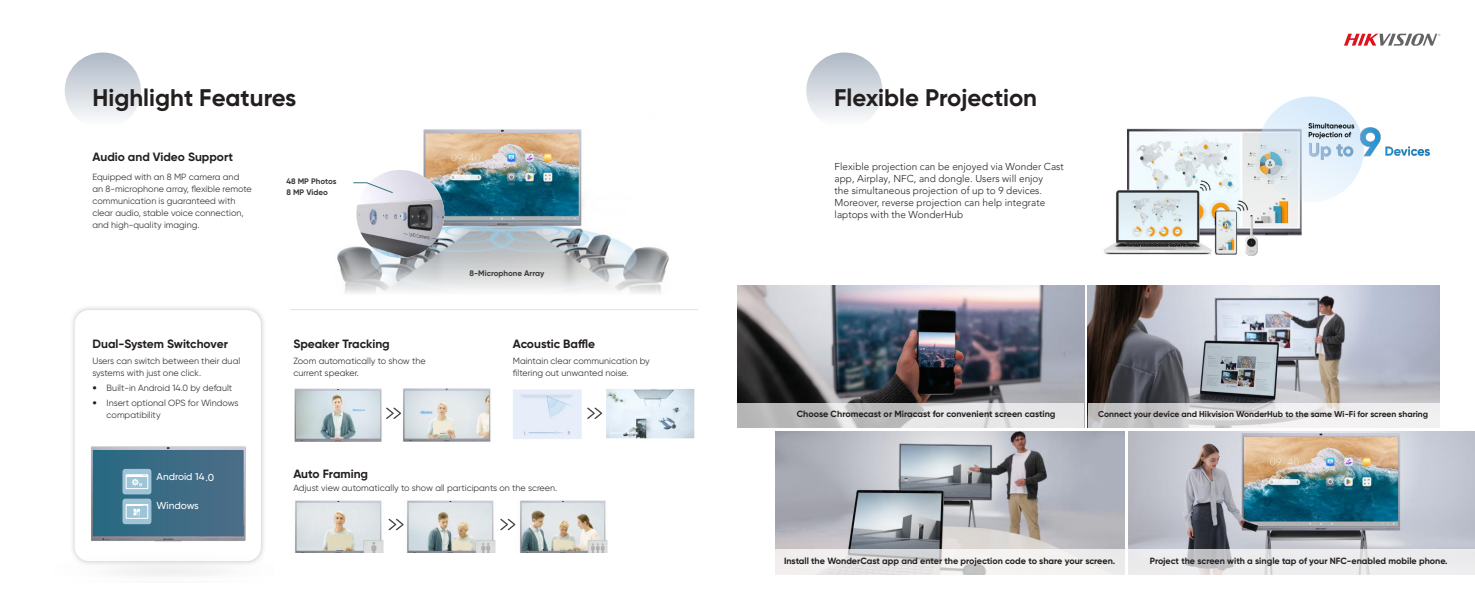
<style>
.page{position:relative;width:1475px;height:596px;background:#fff}
.page>*{position:absolute;margin:0;border:0;box-sizing:border-box;transform-origin:0 0}
.t1{font:700 24px "Gilroy";color:#241f1f}
.t2{font:700 12px "Gilroy";color:#241f1f}
.t3{font:500 10.1px "Gilroy";color:#fff}
.t4{font:300 10px/12px "Avenir LT Pro";color:#241f1f}
.t5{font:500 10px "Gilroy";color:#fff}
.t6{font:9px/12px "Gilroy";color:#3b3b3b}
.t7{font:700 9px "Gilroy";color:#241f1f}
.t8{font:700 8.5px "Gilroy";color:#241f1f}
.t9{font:700 8px/10.7px "Gilroy";color:#3b3b3b}
.s1{font-family:"Avenir LT Pro";font-weight:300;color:#241f1f}
.s2{font-size:10.1px}
</style>
<div class="page">
<div style="left:69px;top:304px;width:197px;height:262px;background:#656365;opacity:.35"></div>
<div style="left:75px;top:310px;width:186px;height:250px;background:#fff;border-radius:14px"></div>
<hr style="left:290px;top:309px;width:407px;height:1px;background:#3a7186">
<img style="left:337px;top:129px;width:332px;height:164px">
<img style="left:356px;top:170px;width:88px;height:88px;border-radius:44px">
<svg style="left:353px;top:182px;width:40px;height:11px"></svg>
<img style="left:69px;top:386px;width:197px;height:190px">
<div style="left:93px;top:450px;width:149px;height:85px;background:linear-gradient(to right,#2a6c83,#4d6d88)"></div>
<div style="left:122px;top:468px;width:29px;height:26px;background:#9ec4d7;border-radius:3px"></div>
<div style="left:126px;top:474px;width:22px;height:14px;border:1px solid #fff"></div>
<hr style="left:126px;top:474px;width:21px;height:2px;background:#fff">
<div style="left:122px;top:498px;width:29px;height:26px;background:#9ec4d7;border-radius:3px"></div>
<div style="left:126px;top:504px;width:22px;height:14px;border:1px solid #fff"></div>
<hr style="left:126px;top:504px;width:21px;height:2px;background:#fff">
<svg style="left:132px;top:475px;width:14px;height:11px"></svg>
<svg style="left:133px;top:505px;width:13px;height:10px"></svg>
<svg style="left:1344px;top:33px;width:96px;height:13px"></svg>
<img style="left:1103px;top:128px;width:227px;height:128px">
<svg style="left:1257px;top:96px;width:106px;height:106px;background:#dbe7ee"></svg>
<img style="left:1293px;top:107px;width:137px;height:58px">
<img style="left:1245px;top:215px;width:12px;height:40px">
<svg style="left:386px;top:407px;width:15px;height:11px"></svg>
<svg style="left:587px;top:407px;width:15px;height:11px"></svg>
<img style="left:515px;top:500px;width:93px;height:52px">
<img style="left:403px;top:500px;width:93px;height:52px">
<img style="left:295px;top:500px;width:89px;height:52px">
<svg style="left:388px;top:518px;width:15px;height:12px"></svg>
<svg style="left:500px;top:518px;width:15px;height:12px"></svg>
<img style="left:294px;top:388px;width:88px;height:53px">
<img style="left:403px;top:388px;width:88px;height:53px">
<div style="left:806px;top:52px;width:76px;height:77px;background:linear-gradient(to bottom,#afb9c6,#fff);border-radius:50%"></div>
<img style="left:737px;top:285px;width:347px;height:118px">
<img style="left:1087px;top:285px;width:352px;height:118px">
<img style="left:1128px;top:431px;width:346px;height:117px">
<img style="left:775px;top:431px;width:349px;height:117px">
<svg style="left:737px;top:403px;width:347px;height:24px;background:#d0d0d1"></svg>
<svg style="left:1087px;top:403px;width:352px;height:24px"></svg>
<svg style="left:775px;top:548px;width:349px;height:26px;fill:#f0eeee"></svg>
<svg style="left:1128px;top:548px;width:346px;height:26px;background:#e5e4e7"></svg>
<div style="left:65px;top:52px;width:76px;height:77px;background:linear-gradient(to bottom,#afb8c6,#fff);border-radius:50%"></div>
<img style="left:606px;top:389px;width:88px;height:49px">
<img style="left:513px;top:389px;width:68px;height:50px">
<h1 class="t1" style="left:92px;top:82px;width:205px">Highlight Features</h1>
<h2 class="t2" style="left:92px;top:149px;width:142px">Audio and Video Support</h2>
<p class="t6" style="left:92px;top:171px;width:161px">Equipped with an 8 MP camera and an 8-microphone array, flexible remote communication is guaranteed with clear audio, stable voice connection, and high-quality imaging.</p>
<h2 class="t2" style="left:92px;top:336px;width:137px">Dual-System Switchover</h2>
<p class="t6" style="left:92px;top:355px;width:149px">Users can switch between their dual systems with just one click.</p>
<p class="t6" style="left:92px;top:382px;width:141px"><span class="s1">•</span> Built-in Android 14.0 by default</p>
<p class="t6" style="left:107px;top:396px;width:133px;text-indent:-14px"><span class="s1">•</span> Insert optional OPS for Windows compatibility</p>
<p class="t5" style="left:157px;top:470px;width:59px">Android 14<span class="s2">.0</span></p>
<p class="t3" style="left:156px;top:499px;width:44px">Windows</p>
<p class="t9" style="left:286px;top:176px;width:51px">48 MP Photos<br>8 MP Video</p>
<p class="t9" style="left:469px;top:268px;width:76px">8-Microphone Array</p>
<h2 class="t2" style="left:293px;top:336px;width:98px">Speaker Tracking</h2>
<h2 class="t2" style="left:513px;top:336px;width:84px">Acoustic Baffle</h2>
<p class="t6" style="left:293px;top:355px;width:134px">Zoom automatically to show the current speaker.</p>
<p class="t6" style="left:513px;top:355px;width:138px">Maintain clear communication by filtering out unwanted noise.</p>
<h2 class="t2" style="left:293px;top:466px;width:76px">Auto Framing</h2>
<p class="t6" style="left:293px;top:481px;width:265px">Adjust view automatically to show all participants on the screen.</p>
<h1 class="t1" style="left:833px;top:82px;width:204px">Flexible Projection</h1>
<p class="t4" style="left:834px;top:161px;width:230px">Flexible projection can be enjoyed via Wonder Cast app, Airplay, NFC, and dongle. Users will enjoy<br>the simultaneous projection of up to 9 devices.<br>Moreover, reverse projection can help integrate laptops with the WonderHub</p>
<p class="t7" style="left:796px;top:408px;width:260px">Choose Chromecast or Miracast for convenient screen casting</p>
<p class="t8" style="left:1097px;top:409px;width:331px">Connect your device and Hikvision WonderHub to the same Wi-Fi for screen sharing</p>
<p class="t7" style="left:784px;top:554px;width:333px">Install the WonderCast app and enter the projection code to share your screen.</p>
<p class="t7" style="left:1149px;top:554px;width:299px">Project the screen with a single tap of your NFC-enabled mobile phone.</p>
</div>
